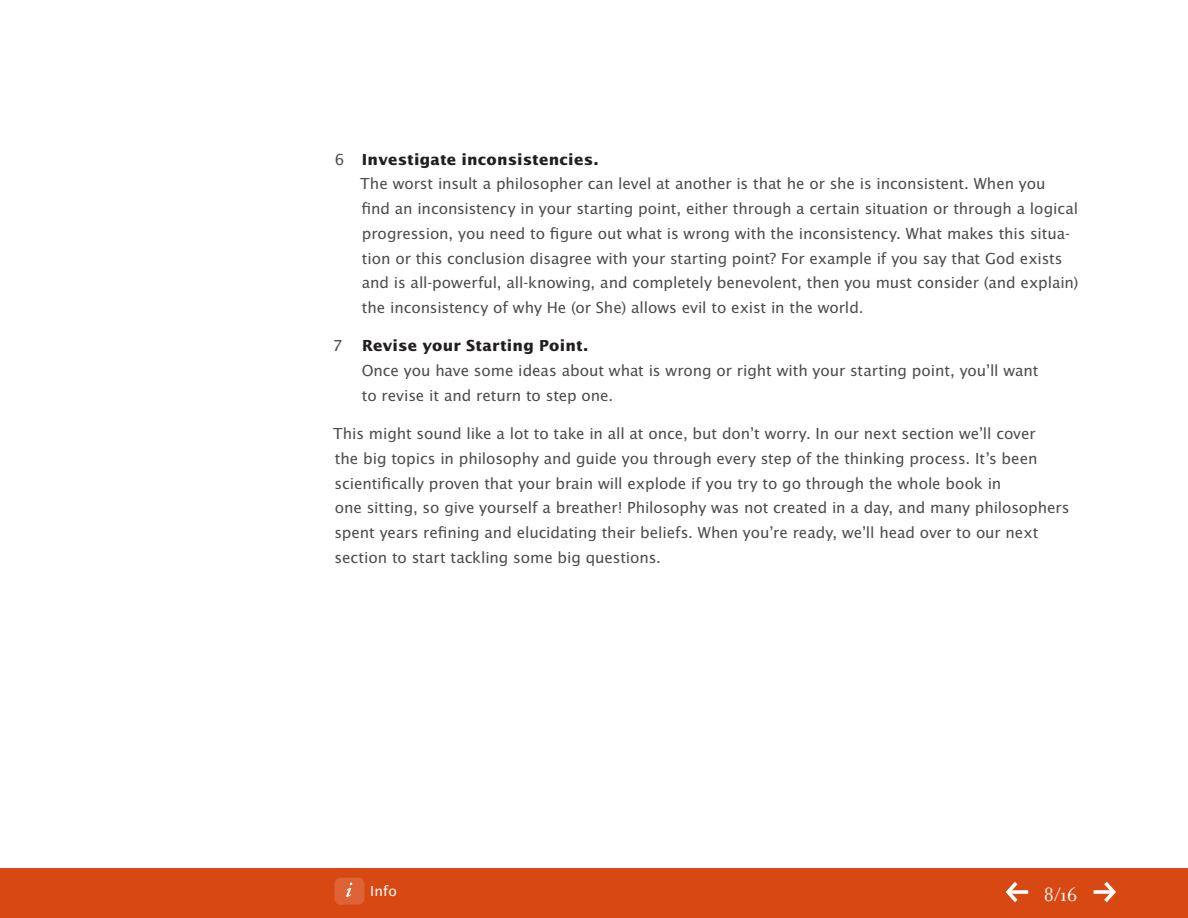
<style>
.page{position:relative;width:1188px;height:918px;background:#fff}
.page>*{position:absolute;margin:0;border:0;box-sizing:border-box;transform-origin:0 0}
.t1{font:20.7px "Filosofia OT";color:#fff}
.t2{font:16.5px/24.8px "Lucida Sans EFOP";letter-spacing:-.005em;color:#4b4c4d}
.t3{font:15px "Lucida Sans EFOP";color:#fff}
.s1{font-weight:700;color:#231f20}
</style>
<div class="page">
<div style="left:0;top:869px;width:1188px;height:49px;background:#d74812"></div>
<div style="left:334px;top:878px;width:30px;height:27px;background:#dd6336;border-radius:6px"></div>
<svg style="left:346px;top:883px;width:6px;height:14px"></svg>
<svg style="left:1006px;top:882px;width:22px;height:20px"></svg>
<svg style="left:1094px;top:882px;width:22px;height:20px"></svg>
<p class="t2" style="left:360px;top:148px;width:720px;text-indent:-26px">6 <span class="s1">Investigate inconsistencies.<br></span>The worst insult a philosopher can level at another is that he or she is inconsistent. When you<br>find an inconsistency in your starting point, either through a certain situation or through a logical progression, you need to figure out what is wrong with the inconsistency. What makes this situa&shy;tion or this conclusion disagree with your starting point? For example if you say that God exists and is all-powerful, all-knowing, and completely benevolent, then you must consider (and explain) the inconsistency of why He (or She) allows evil to exist in the world.</p>
<p class="t2" style="left:362px;top:334px;width:678px;text-indent:-29px">7 <span class="s1">Revise your Starting Point.<br></span>Once you have some ideas about what is wrong or right with your starting point, you’ll want to revise it and return to step one.</p>
<p class="t2" style="left:333px;top:422px;width:738px">This might sound like a lot to take in all at once, but don’t worry. In our next section we’ll cover<br>the big topics in philosophy and guide you through every step of the thinking process. It’s been scientifically proven that your brain will explode if you try to go through the whole book in<br>one sitting, so give yourself a breather! Philosophy was not created in a day, and many philosophers spent years refining and elucidating their beliefs. When you’re ready, we’ll head over to our next section to start tackling some big questions.</p>
<p class="t3" style="left:370px;top:883px;width:28px">Info</p>
<p class="t1" style="left:1044px;top:884px;width:35px">8/16</p>
</div>
